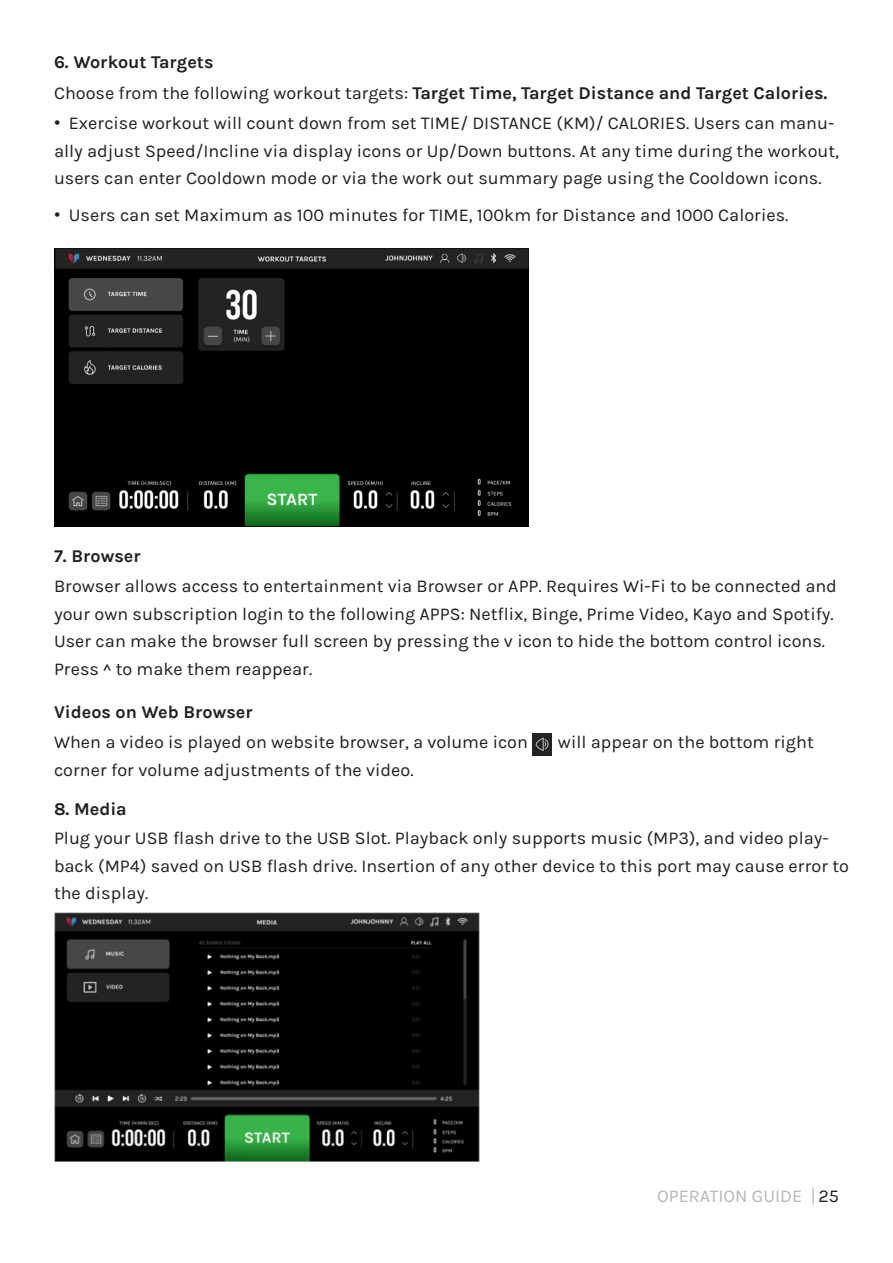
<style>
.page{position:relative;width:893px;height:1263px;background:#fff}
.page>*{position:absolute;margin:0;border:0;box-sizing:border-box;transform-origin:0 0}
.t1{font:18px/27.6px "Karla";color:#231f20}
.t2{font:700 18px "Karla";color:#231f20}
.t3{font:18px "Karla";color:#b6b7bb}
.s1{font-weight:400}
.s2{font-family:"Arial"}
.s3{color:#231f20}
</style>
<div class="page">
<img style="left:54px;top:249px;width:474px;height:278px">
<img style="left:533px;top:734px;width:18px;height:22px">
<img style="left:54px;top:912px;width:425px;height:249px">
<p class="t2" style="left:54px;top:52px;width:161px">6. Workout Targets</p>
<p class="t2" style="left:54px;top:82px;width:775px"><span class="s1">Choose from the following workout targets:</span> Target Time, Target Distance and Target Calories.</p>
<p class="t1" style="left:54px;top:110px;width:786px"><span class="s2">•</span> Exercise workout will count down from set TIME/ DISTANCE (KM)/ CALORIES. Users can manu&shy;ally adjust Speed/Incline via display icons or Up/Down buttons. At any time during the workout, users can enter Cooldown mode or via the work out summary page using the Cooldown icons.</p>
<p class="t1" style="left:54px;top:201px;width:736px"><span class="s2">•</span> Users can set Maximum as 100 minutes for TIME, 100km for Distance and 1000 Calories.</p>
<p class="t2" style="left:54px;top:545px;width:88px">7. Browser</p>
<p class="t1" style="left:54px;top:573px;width:784px">Browser allows access to entertainment via Browser or APP. Requires Wi-Fi to be connected and your own subscription login to the following APPS: Netflix, Binge, Prime Video, Kayo and Spotify.</p>
<p class="t1" style="left:54px;top:628px;width:773px">User can make the browser full screen by pressing the v icon to hide the bottom control icons.<br>Press ^ to make them reappear.</p>
<p class="t2" style="left:54px;top:701px;width:200px">Videos on Web Browser</p>
<p class="t1" style="left:54px;top:728px;width:475px">When a video is played on website browser, a volume icon</p>
<p class="t1" style="left:558px;top:728px;width:257px">will appear on the bottom right</p>
<p class="t1" style="left:54px;top:756px;width:361px">corner for volume adjustments of the video.</p>
<p class="t2" style="left:54px;top:799px;width:74px">8. Media</p>
<p class="t1" style="left:54px;top:825px;width:797px">Plug your USB flash drive to the USB Slot. Playback only supports music (MP3), and video play&shy;back (MP4) saved on USB flash drive. Insertion of any other device to this port may cause error to the display.</p>
<p class="t3" style="left:657px;top:1186px;width:183px">OPERATION GUIDE |<span class="s3">25</span></p>
</div>
